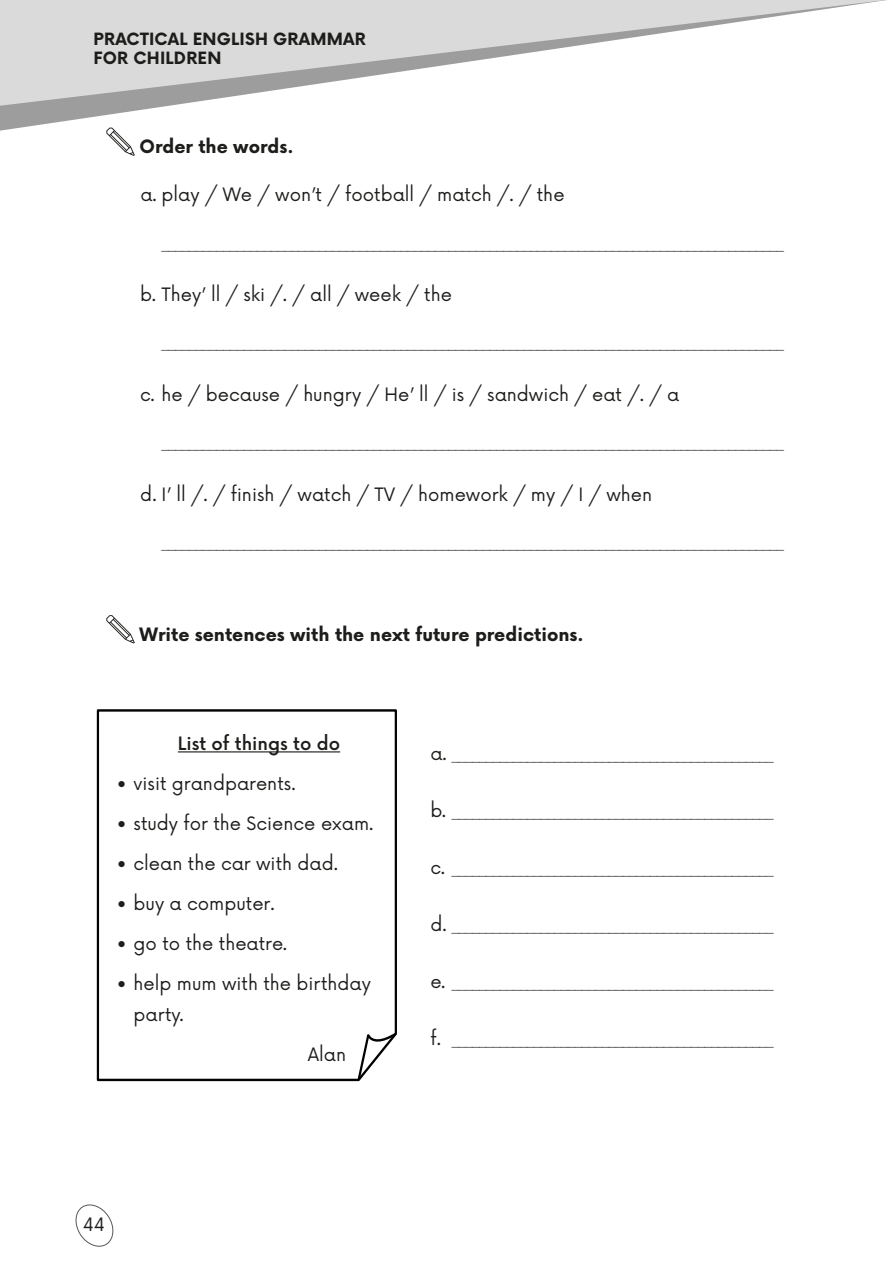
<style>
.page{position:relative;width:893px;height:1263px;background:#fff}
.page>*{position:absolute;margin:0;border:0;box-sizing:border-box;transform-origin:0 0}
.t1{font:18px/31.5px "Now";color:#1d1d1b}
.t2{font:700 18px "Now";color:#1d1d1b}
.t3{font:500 18px "Now";color:#1d1d1b}
.t4{font:700 16.5px/19.8px "Now";letter-spacing:.01em;color:#1d1d1b}
.t5{font:13.5px "Arial";color:#575756}
.s1{font-family:"Now";font-size:18px;color:#1d1d1b}
</style>
<div class="page">
<svg style="left:0;top:0;width:887px;height:131px"></svg>
<svg style="left:0;top:0;width:886px;height:106px;fill:#dadada"></svg>
<svg style="left:75px;top:1204px;width:39px;height:43px"></svg>
<svg style="left:106px;top:128px;width:29px;height:28px"></svg>
<svg style="left:106px;top:615px;width:29px;height:28px"></svg>
<svg style="left:97px;top:709px;width:300px;height:373px"></svg>
<svg style="left:356px;top:1029px;width:41px;height:53px"></svg>
<p class="t4" style="left:94px;top:28px;width:274px">PRACTICAL ENGLISH GRAMMAR<br>FOR CHILDREN</p>
<h1 class="t2" style="left:140px;top:133px;width:155px">Order the words.</h1>
<h1 class="t1" style="left:140px;top:178px;width:426px">a. play / We / won’t / football / match /. / the</h1>
<p class="t5" style="left:162px;top:235px;width:624px">___________________________________________________________________________________________</p>
<h1 class="t1" style="left:140px;top:278px;width:313px">b. They’ ll / ski /. / all / week / the</h1>
<p class="t5" style="left:162px;top:334px;width:624px">___________________________________________________________________________________________</p>
<h1 class="t1" style="left:140px;top:378px;width:540px">c. he / because / hungry / He’ ll / is / sandwich / eat /. / a</h1>
<p class="t5" style="left:162px;top:434px;width:624px">___________________________________________________________________________________________</p>
<h1 class="t1" style="left:140px;top:478px;width:513px">d. I’ ll /. / finish / watch / TV / homework / my / I / when</h1>
<p class="t5" style="left:162px;top:534px;width:624px">___________________________________________________________________________________________</p>
<h1 class="t2" style="left:140px;top:621px;width:446px">Write sentences with the next future predictions.</h1>
<h1 class="t3" style="left:178px;top:729px;width:164px">List of things to do</h1>
<h1 class="t1" style="left:117px;top:766px;width:181px">• visit grandparents.</h1>
<h1 class="t1" style="left:117px;top:806px;width:258px">• study for the Science exam.</h1>
<h1 class="t1" style="left:117px;top:846px;width:223px">• clean the car with dad.</h1>
<h1 class="t1" style="left:117px;top:886px;width:160px">• buy a computer.</h1>
<h1 class="t1" style="left:117px;top:926px;width:172px">• go to the theatre.</h1>
<h1 class="t1" style="left:134px;top:966px;width:239px;text-indent:-17px">• help mum with the birthday party.</h1>
<h1 class="t1" style="left:308px;top:1038px;width:40px">Alan</h1>
<p class="t5" style="left:430px;top:746px;width:344px"><span class="s1">a.</span> _______________________________________________</p>
<p class="t5" style="left:430px;top:803px;width:344px"><span class="s1">b.</span> _______________________________________________</p>
<p class="t5" style="left:430px;top:860px;width:344px"><span class="s1">c.</span> _______________________________________________</p>
<p class="t5" style="left:430px;top:917px;width:344px"><span class="s1">d.</span> _______________________________________________</p>
<p class="t5" style="left:430px;top:974px;width:344px"><span class="s1">e.</span> _______________________________________________</p>
<p class="t5" style="left:430px;top:1031px;width:344px"><span class="s1">f.</span> _______________________________________________</p>
<h1 class="t1" style="left:83px;top:1207px;width:24px">44</h1>
</div>
